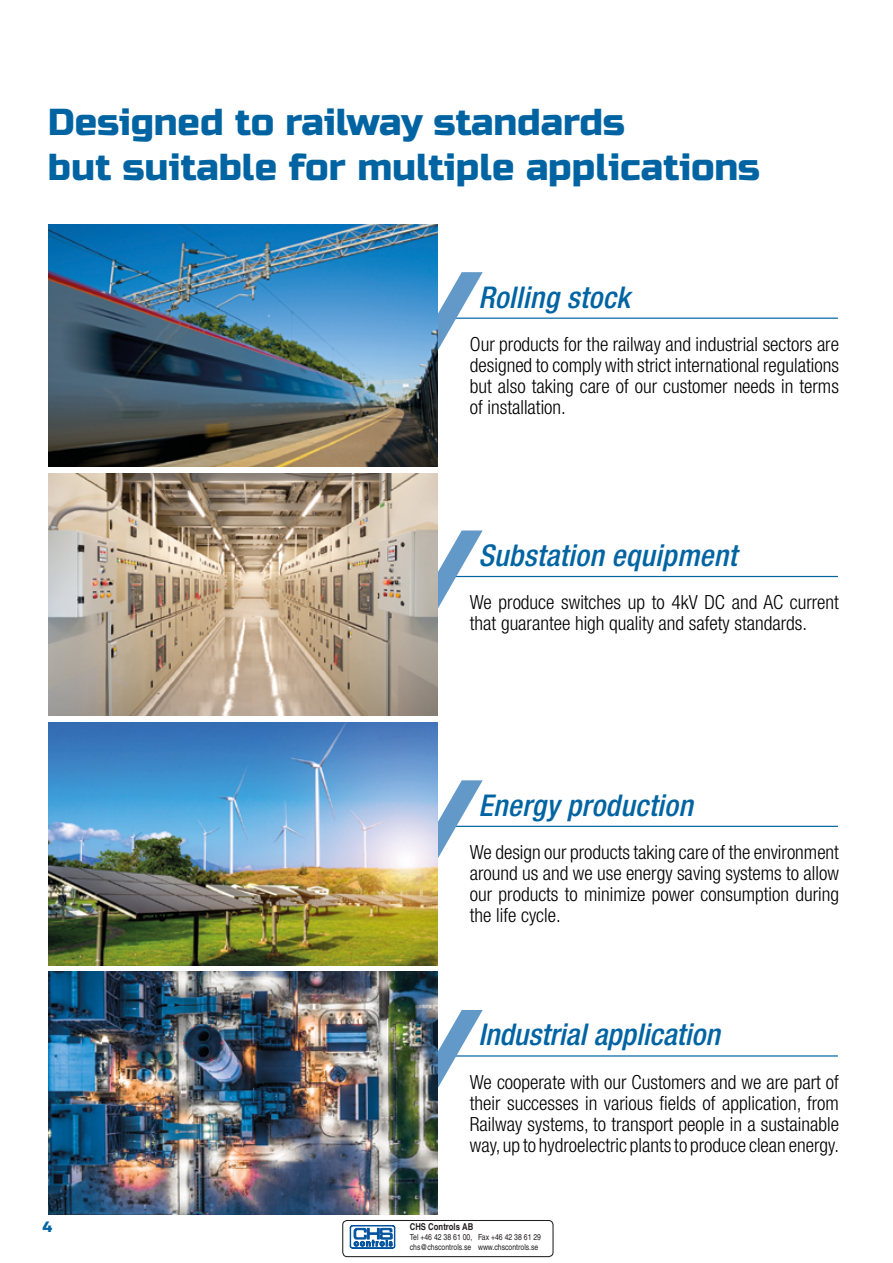
<style>
.page{position:relative;width:893px;height:1263px;background:#fff}
.page>*{position:absolute;margin:0;border:0;box-sizing:border-box;transform-origin:0 0}
.t1{font:37.5px/45px "Russo One";color:#0064a3}
.t2{font:italic 500 condensed 30px "Helvetica Neue LT Pro";letter-spacing:.01em;color:#0064a3}
.t3{font:300 condensed 19.5px/21px "Helvetica Neue LT Pro";color:#000;text-align:justify}
.t4{font:15px "Russo One";color:#0064a3}
.t5{font:700 condensed 9.45px "Helvetica";color:#231f20}
.t6{font:condensed 8.4px/10.1px "Helvetica";color:#231f20}
</style>
<div class="page">
<hr style="left:348px;top:318px;width:490px;height:1px;background:#0064a3">
<svg style="left:438px;top:272px;width:45px;height:78px"></svg>
<hr style="left:348px;top:576px;width:490px;height:1px;background:#0064a3">
<svg style="left:438px;top:530px;width:45px;height:78px"></svg>
<hr style="left:348px;top:826px;width:490px;height:1px;background:#0064a3">
<svg style="left:438px;top:780px;width:45px;height:78px"></svg>
<hr style="left:348px;top:1055px;width:490px;height:1px;background:#0064a3">
<svg style="left:438px;top:1010px;width:45px;height:78px"></svg>
<img style="left:49px;top:224px;width:389px;height:243px">
<img style="left:49px;top:473px;width:389px;height:243px">
<img style="left:49px;top:723px;width:389px;height:242px">
<img style="left:49px;top:972px;width:389px;height:242px">
<svg style="left:342px;top:1220px;width:212px;height:36px"></svg>
<h1 class="t1" style="left:48px;top:100px;width:714px">Designed to railway standards<br>but suitable for multiple applications</h1>
<h2 class="t2" style="left:478px;top:279px;width:153px">Rolling stock</h2>
<p class="t3" style="left:470px;top:333px;width:371px">Our products for the railway and industrial sectors are designed to comply with strict international regulations but also taking care of our customer needs in terms of installation.</p>
<h2 class="t2" style="left:478px;top:537px;width:260px">Substation equipment</h2>
<p class="t3" style="left:470px;top:592px;width:371px">We produce switches up to 4kV DC and AC current that guarantee high quality and safety standards.</p>
<h2 class="t2" style="left:478px;top:787px;width:216px">Energy production</h2>
<p class="t3" style="left:470px;top:841px;width:371px">We design our products taking care of the environment around us and we use energy saving systems to allow our products to minimize power consumption during the life cycle.</p>
<h2 class="t2" style="left:478px;top:1017px;width:243px">Industrial application</h2>
<p class="t4" style="left:43px;top:1218px;width:11px">4</p>
<p class="t3" style="left:470px;top:1071px;width:371px">We cooperate with our Customers and we are part of their successes in various fields of application, from Railway systems, to transport people in a sustainable way, up to hydroelectric plants to produce clean energy.</p>
<p class="t5" style="left:410px;top:1221px;width:65px">CHS Controls AB</p>
<p class="t6" style="left:410px;top:1232px;width:133px">Tel +46 42 38 61 00, Fax +46 42 38 61 29 chs@chscontrols.se www.chscontrols.se</p>
</div>
